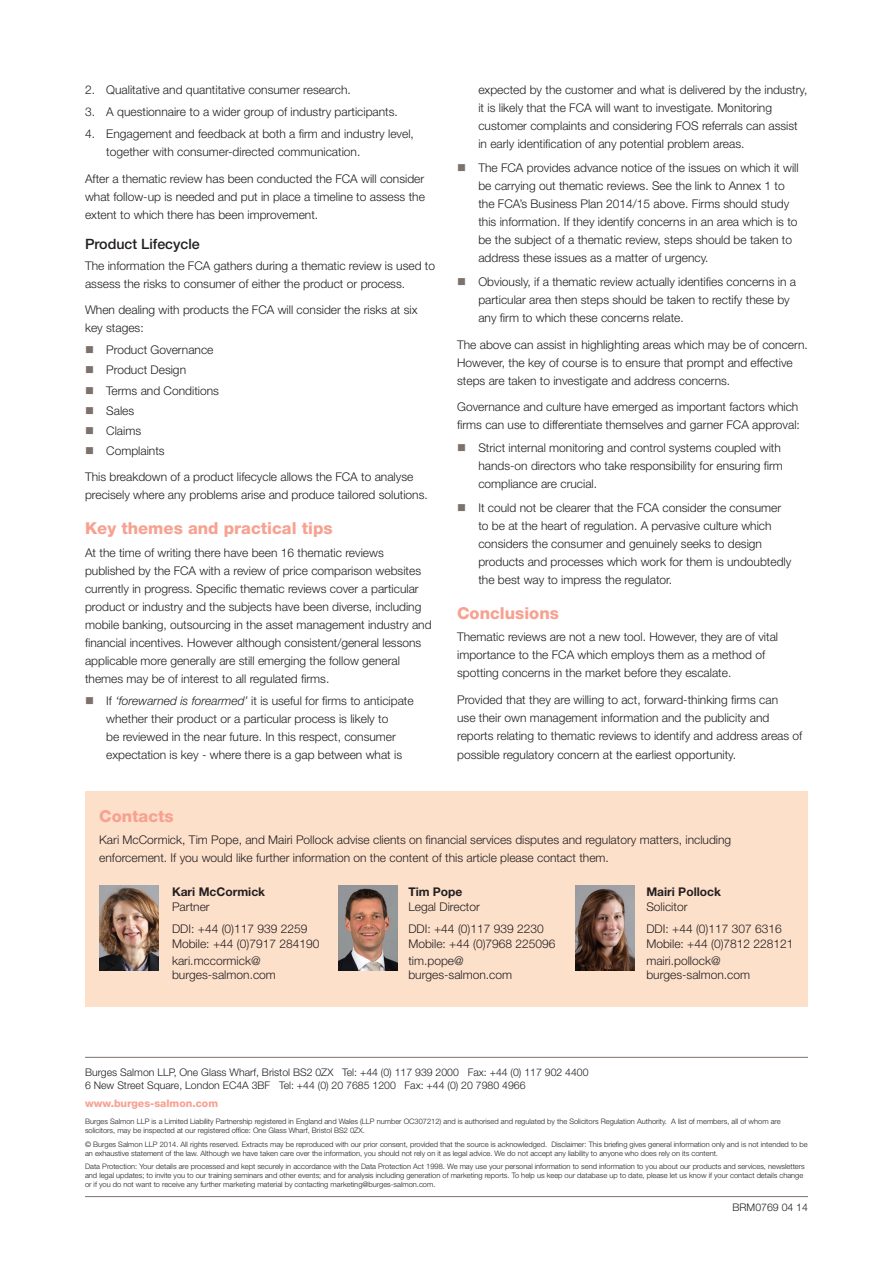
<style>
.page{position:relative;width:893px;height:1263px;background:#fff}
.page>*{position:absolute;margin:0;border:0;box-sizing:border-box;transform-origin:0 0}
.title_-_pink{font:800 16.5px "Helvetica Neue LT Std";color:#f7a291}
.subtitle_-_pink{font:800 16.5px "Helvetica Neue LT Std";color:#f7a291}
.subtitle_-_black{font:500 14.25px "Helvetica Neue LT Std";color:#231f20}
.bodytext{font:300 12px/18px "Helvetica Neue LT Std";color:#231f20}
.bodytextindent{font:300 12px/18px "Helvetica Neue LT Std";color:#231f20}
.bodytext-2{font:700 12px/15px "Helvetica Neue LT Std";color:#231f20}
.t1{font:300 10.5px/13.5px "Helvetica Neue LT Std";color:#231f20}
.t2{font:800 10.5px "Helvetica Neue LT Std";color:#f7a291}
.disclaimer{font:300 7.5px/9px "Helvetica Neue LT Std";color:#231f20}
.s1{font-style:italic}
.s2{font-weight:300}
.s3{font-weight:700}
</style>
<div class="page">
<div style="left:85px;top:791px;width:723px;height:216px;background:#fde0ca"></div>
<img style="left:99px;top:885px;width:60px;height:86px">
<img style="left:338px;top:885px;width:60px;height:86px">
<img style="left:575px;top:885px;width:60px;height:86px">
<hr style="left:85px;top:1196px;width:723px;height:1px;background:#7d716c">
<hr style="left:85px;top:1057px;width:723px;height:1px;background:#7d716c">
<p class="bodytextindent" style="left:85px;top:80px;width:267px">2. Qualitative and quantitative consumer research.</p>
<p class="bodytextindent" style="left:85px;top:102px;width:314px">3. A questionnaire to a wider group of industry participants.</p>
<p class="bodytextindent" style="left:106px;top:125px;width:309px;text-indent:-21px">4. Engagement and feedback at both a firm and industry level, together with consumer-directed communication.</p>
<p class="bodytext" style="left:85px;top:169px;width:341px;text-align:justify">After a thematic review has been conducted the FCA will consider what follow-up is needed and put in place a timeline to assess the extent to which there has been improvement.</p>
<p class="subtitle_-_black" style="left:85px;top:236px;width:116px">Product Lifecycle</p>
<p class="bodytext" style="left:85px;top:256px;width:352px">The information the FCA gathers during a thematic review is used to assess the risks to consumer of either the product or process.</p>
<p class="bodytext" style="left:85px;top:300px;width:334px">When dealing with products the FCA will consider the risks at six key stages:</p>
<p class="bodytext" style="left:106px;top:341px;width:109px">Product Governance</p>
<p class="bodytext" style="left:106px;top:361px;width:81px">Product Design</p>
<p class="bodytext" style="left:106px;top:381px;width:114px">Terms and Conditions</p>
<p class="bodytext" style="left:106px;top:401px;width:30px">Sales</p>
<p class="bodytext" style="left:106px;top:421px;width:36px">Claims</p>
<p class="bodytext" style="left:106px;top:441px;width:60px">Complaints</p>
<p class="bodytext" style="left:85px;top:468px;width:344px">This breakdown of a product lifecycle allows the FCA to analyse precisely where any problems arise and produce tailored solutions.</p>
<p class="title_-_pink" style="left:85px;top:519px;width:249px">Key themes and practical tips</p>
<p class="bodytext" style="left:85px;top:543px;width:348px">At the time of writing there have been 16 thematic reviews published by the FCA with a review of price comparison websites currently in progress. Specific thematic reviews cover a particular product or industry and the subjects have been diverse, including mobile banking, outsourcing in the asset management industry and financial incentives. However although consistent/general lessons applicable more generally are still emerging the follow general themes may be of interest to all regulated firms.</p>
<p class="bodytext" style="left:106px;top:691px;width:309px">If <span class="s1">‘forewarned is forearmed’</span> it is useful for firms to anticipate whether their product or a particular process is likely to<br>be reviewed in the near future. In this respect, consumer expectation is key - where there is a gap between what is</p>
<p class="subtitle_-_pink" style="left:99px;top:806px;width:76px">Contacts</p>
<p class="bodytext" style="left:478px;top:80px;width:330px">expected by the customer and what is delivered by the industry, it is likely that the FCA will want to investigate. Monitoring customer complaints and considering FOS referrals can assist in early identification of any potential problem areas.</p>
<p class="bodytext" style="left:478px;top:158px;width:322px">The FCA provides advance notice of the issues on which it will be carrying out thematic reviews. See the link to Annex 1 to the FCA’s Business Plan 2014/15 above. Firms should study this information. If they identify concerns in an area which is to be the subject of a thematic review, steps should be taken to address these issues as a matter of urgency.</p>
<p class="bodytext" style="left:478px;top:273px;width:319px">Obviously, if a thematic review actually identifies concerns in a particular area then steps should be taken to rectify these by any firm to which these concerns relate.</p>
<p class="bodytext" style="left:457px;top:335px;width:352px">The above can assist in highlighting areas which may be of concern.<br>However, the key of course is to ensure that prompt and effective steps are taken to investigate and address concerns.</p>
<p class="bodytext" style="left:457px;top:398px;width:344px">Governance and culture have emerged as important factors which firms can use to differentiate themselves and garner FCA approval:</p>
<p class="bodytext" style="left:478px;top:438px;width:306px">Strict internal monitoring and control systems coupled with hands-on directors who take responsibility for ensuring firm compliance are crucial.</p>
<p class="bodytext" style="left:478px;top:498px;width:314px">It could not be clearer that the FCA consider the consumer to be at the heart of regulation. A pervasive culture which considers the consumer and genuinely seeks to design products and processes which work for them is undoubtedly the best way to impress the regulator.</p>
<p class="title_-_pink" style="left:457px;top:603px;width:103px">Conclusions</p>
<p class="bodytext" style="left:457px;top:628px;width:323px">Thematic reviews are not a new tool. However, they are of vital importance to the FCA which employs them as a method of spotting concerns in the market before they escalate.</p>
<p class="bodytext" style="left:457px;top:690px;width:347px">Provided that they are willing to act, forward-thinking firms can<br>use their own management information and the publicity and reports relating to thematic reviews to identify and address areas of</p>
<p class="bodytext" style="left:457px;top:746px;width:280px">possible regulatory concern at the earliest opportunity.</p>
<p class="bodytext" style="left:99px;top:831px;width:633px">Kari McCormick, Tim Pope, and Mairi Pollock advise clients on financial services disputes and regulatory matters, including enforcement. If you would like further information on the content of this article please contact them.</p>
<p class="bodytext-2" style="left:172px;top:884px;width:95px">Kari McCormick<br><span class="s2">Partner</span></p>
<p class="bodytext" style="left:172px;top:919px;width:137px">DDI: +44 (0)117 939 2259</p>
<p class="bodytext" style="left:172px;top:934px;width:149px">Mobile: +44 (0)7917 284190</p>
<p class="bodytext" style="left:172px;top:952px;width:90px">kari.mccormick@</p>
<p class="bodytext" style="left:172px;top:965px;width:105px">burges-salmon.com</p>
<p class="bodytext" style="left:408px;top:884px;width:73px;line-height:15px"><span class="s3">Tim Pope<br></span>Legal Director</p>
<p class="bodytext" style="left:408px;top:919px;width:137px">DDI: +44 (0)117 939 2230</p>
<p class="bodytext" style="left:408px;top:934px;width:149px">Mobile: +44 (0)7968 225096</p>
<p class="bodytext" style="left:408px;top:952px;width:57px">tim.pope@</p>
<p class="bodytext" style="left:408px;top:965px;width:105px">burges-salmon.com</p>
<p class="bodytext-2" style="left:646px;top:884px;width:76px">Mairi Pollock<br><span class="s2">Solicitor</span></p>
<p class="bodytext" style="left:646px;top:919px;width:137px">DDI: +44 (0)117 307 6316</p>
<p class="bodytext" style="left:646px;top:934px;width:149px">Mobile: +44 (0)7812 228121</p>
<p class="bodytext" style="left:646px;top:952px;width:76px">mairi.pollock@</p>
<p class="bodytext" style="left:646px;top:965px;width:105px">burges-salmon.com</p>
<p class="t1" style="left:85px;top:1065px;width:505px">Burges Salmon LLP, One Glass Wharf, Bristol BS2 0ZX Tel: +44 (0) 117 939 2000 Fax: +44 (0) 117 902 4400<br>6 New Street Square, London EC4A 3BF Tel: +44 (0) 20 7685 1200 Fax: +44 (0) 20 7980 4966</p>
<p class="t2" style="left:85px;top:1097px;width:135px">www.burges-salmon.com</p>
<p class="disclaimer" style="left:85px;top:1117px;width:697px">Burges Salmon LLP is a Limited Liability Partnership registered in England and Wales (LLP number OC307212) and is authorised and regulated by the Solicitors Regulation Authority. A list of members, all of whom are solicitors, may be inspected at our registered office: One Glass Wharf, Bristol BS2 0ZX.</p>
<p class="disclaimer" style="left:85px;top:1139px;width:724px">© Burges Salmon LLP 2014. All rights reserved. Extracts may be reproduced with our prior consent, provided that the source is acknowledged. Disclaimer: This briefing gives general information only and is not intended to be an exhaustive statement of the law. Although we have taken care over the information, you should not rely on it as legal advice. We do not accept any liability to anyone who does rely on its content.</p>
<p class="disclaimer" style="left:85px;top:1161px;width:721px">Data Protection: Your details are processed and kept securely in accordance with the Data Protection Act 1998. We may use your personal information to send information to you about our products and services, newsletters and legal updates; to invite you to our training seminars and other events; and for analysis including generation of marketing reports. To help us keep our database up to date, please let us know if your contact details change or if you do not want to receive any further marketing material by contacting marketing@burges-salmon.com.</p>
<p class="t1" style="left:733px;top:1201px;width:77px">BRM0769 04 14</p>
</div>
